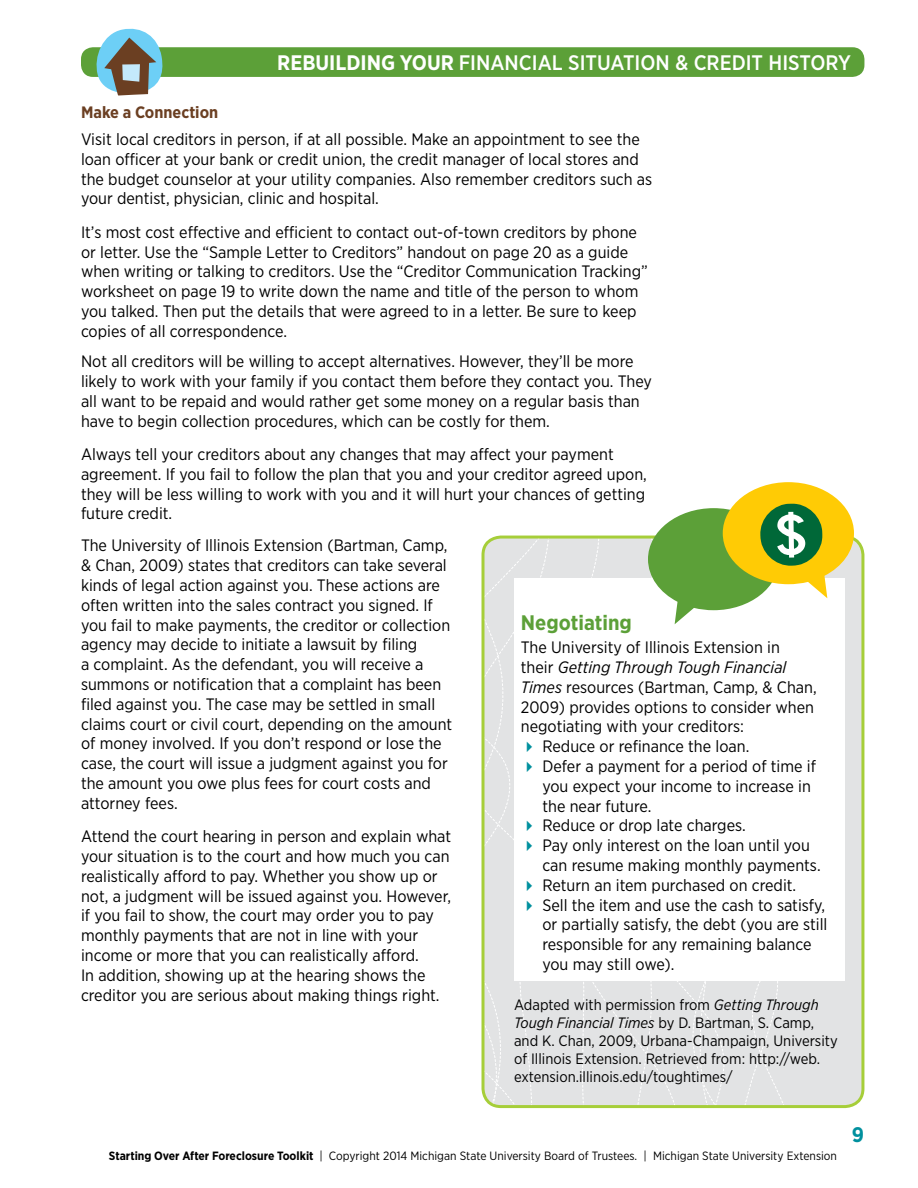
<style>
.page{position:relative;width:918px;height:1188px;background:#fff}
.page>*{position:absolute;margin:0;border:0;box-sizing:border-box;transform-origin:0 0}
.t1{font:500 21px "Gotham Narrow";color:#fff}
.Subhead2{font:700 21px "Gotham Narrow";color:#5ca038}
.t2{font:700 21px "Gotham Narrow";color:#00909e}
.Body{font:16.5px/19.8px "Gotham Narrow";color:#000}
.Subhead3{font:700 16.5px "Gotham Narrow";color:#6b3f22}
.Body__Sidebar__No_Sp{font:15px/18px "Gotham Narrow";color:#000}
.t3{font:12px "Gotham Narrow";color:#000}
.s1{font-weight:700}
.s2{font-style:italic}
</style>
<div class="page">
<div style="left:81px;top:47px;width:783px;height:30px;background:#5ca038;border-radius:12px"></div>
<svg style="left:93px;top:28px;width:72px;height:68px"></svg>
<div style="left:824px;top:537px;width:38px;height:570px;background:#e2e3e4"></div>
<div style="left:483px;top:537px;width:333px;height:570px;background:#e2e3e4"></div>
<div style="left:482px;top:536px;width:382px;height:572px;border:3px solid #a6ce39;border-radius:18px"></div>
<div style="left:514px;top:578px;width:331px;height:403px;background:#fff"></div>
<svg style="left:648px;top:482px;width:206px;height:142px"></svg>
<p class="t1" style="left:277px;top:49px;width:575px"><span class="s1">REBUILDING YOUR</span> FINANCIAL SITUATION &amp; CREDIT HISTORY</p>
<h3 class="Subhead3" style="left:81px;top:102px;width:139px">Make a Connection</h3>
<p class="Body" style="left:81px;top:129px;width:573px">Visit local creditors in person, if at all possible. Make an appointment to see the loan officer at your bank or credit union, the credit manager of local stores and the budget counselor at your utility companies. Also remember creditors such as your dentist, physician, clinic and hospital.</p>
<p class="Body" style="left:81px;top:222px;width:568px">It’s most cost effective and efficient to contact out-of-town creditors by phone or letter. Use the “Sample Letter to Creditors” handout on page 20 as a guide when writing or talking to creditors. Use the “Creditor Communication Tracking” worksheet on page 19 to write down the name and title of the person to whom you talked. Then put the details that were agreed to in a letter. Be sure to keep copies of all correspondence.</p>
<p class="Body" style="left:81px;top:351px;width:573px">Not all creditors will be willing to accept alternatives. However, they’ll be more likely to work with your family if you contact them before they contact you. They all want to be repaid and would rather get some money on a regular basis than have to begin collection procedures, which can be costly for them.</p>
<p class="Body" style="left:81px;top:444px;width:567px">Always tell your creditors about any changes that may affect your payment agreement. If you fail to follow the plan that you and your creditor agreed upon, they will be less willing to work with you and it will hurt your chances of getting future credit.</p>
<p class="Body" style="left:81px;top:535px;width:373px">The University of Illinois Extension (Bartman, Camp, &amp; Chan, 2009) states that creditors can take several kinds of legal action against you. These actions are often written into the sales contract you signed. If you fail to make payments, the creditor or collection agency may decide to initiate a lawsuit by filing<br>a complaint. As the defendant, you will receive a summons or notification that a complaint has been filed against you. The case may be settled in small claims court or civil court, depending on the amount of money involved. If you don’t respond or lose the case, the court will issue a judgment against you for the amount you owe plus fees for court costs and attorney fees.</p>
<p class="Body" style="left:81px;top:826px;width:372px">Attend the court hearing in person and explain what your situation is to the court and how much you can realistically afford to pay. Whether you show up or not, a judgment will be issued against you. However, if you fail to show, the court may order you to pay monthly payments that are not in line with your income or more that you can realistically afford.<br>In addition, showing up at the hearing shows the creditor you are serious about making things right.</p>
<h2 class="Subhead2" style="left:521px;top:609px;width:113px">Negotiating</h2>
<p class="Body" style="left:521px;top:637px;width:297px">The University of Illinois Extension in<br>their <span class="s2">Getting Through Tough Financial Times</span> resources (Bartman, Camp, &amp; Chan, 2009) provides options to consider when negotiating with your creditors:</p>
<p class="Body" style="left:542px;top:736px;width:208px">Reduce or refinance the loan.</p>
<p class="Body" style="left:542px;top:756px;width:275px">Defer a payment for a period of time if you expect your income to increase in the near future.</p>
<p class="Body" style="left:542px;top:815px;width:205px">Reduce or drop late charges.</p>
<p class="Body" style="left:542px;top:835px;width:280px">Pay only interest on the loan until you can resume making monthly payments.</p>
<p class="Body" style="left:542px;top:875px;width:255px">Return an item purchased on credit.</p>
<p class="Body" style="left:542px;top:895px;width:286px">Sell the item and use the cash to satisfy, or partially satisfy, the debt (you are still responsible for any remaining balance you may still owe).</p>
<p class="Body__Sidebar__No_Sp" style="left:514px;top:995px;width:325px">Adapted with permission from <span class="s2">Getting Through Tough Financial Times</span> by D. Bartman, S. Camp, and K. Chan, 2009, Urbana-Champaign, University of Illinois Extension. Retrieved from: http://web. extension.illinois.edu/toughtimes/</p>
<p class="t3" style="left:109px;top:1148px;width:730px"><span class="s1">Starting Over After Foreclosure Toolkit</span> | Copyright 2014 Michigan State University Board of Trustees. | Michigan State University Extension</p>
<p class="t2" style="left:852px;top:1122px;width:14px">9</p>
</div>
